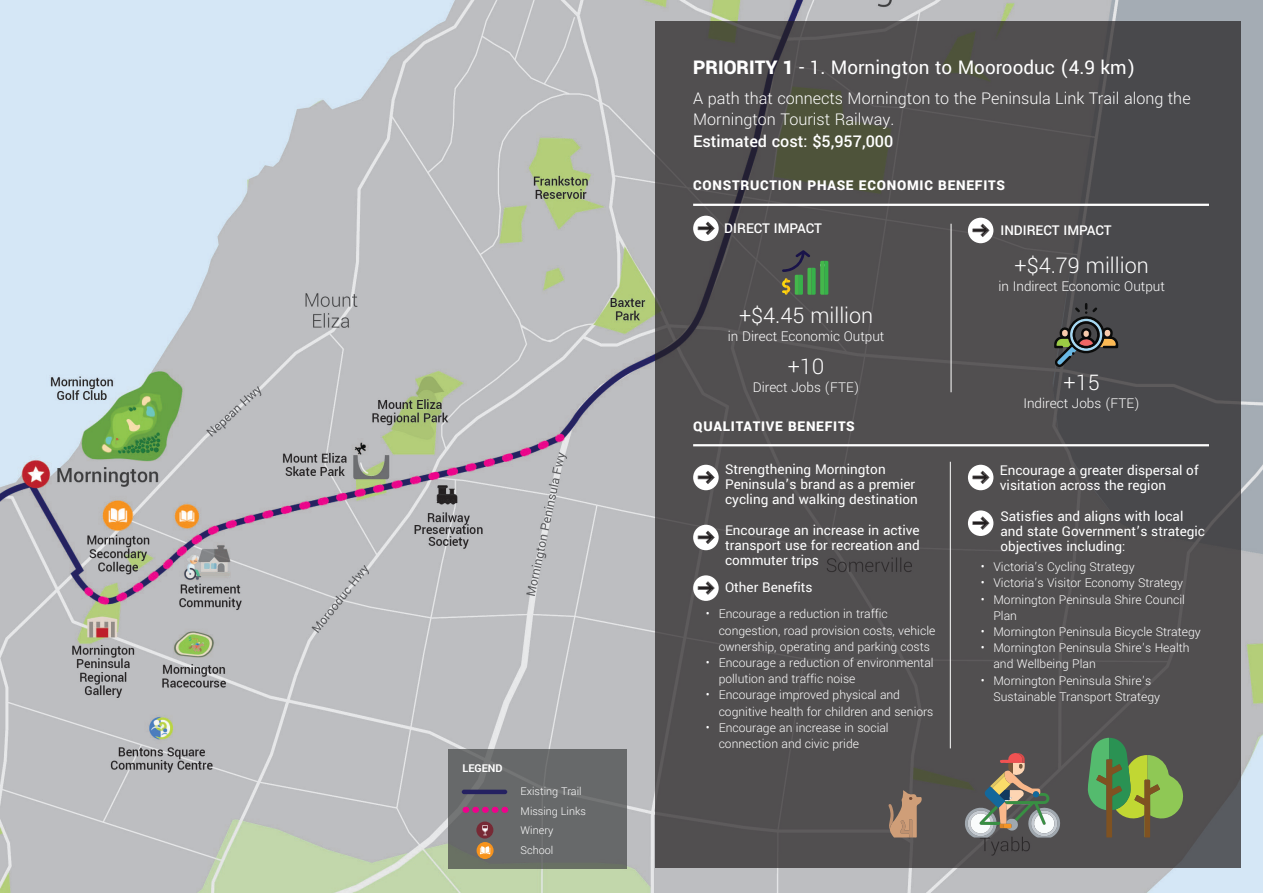
<style>
.page{position:relative;width:1263px;height:893px;background:#fff}
.page>*{position:absolute;margin:0;border:0;box-sizing:border-box;transform-origin:0 0}
.t1{font:300 24px "Yantramanav";color:#fff}
.t2{font:21px "Yantramanav";color:#fff}
.t3{font:300 18px/21.6px "Yantramanav";color:#fff}
.t4{font:500 18px "Yantramanav";color:#fff}
.t5{font:15px/15px "Yantramanav";color:#fff}
.t6{font:300 15px "Yantramanav";color:#fff}
.t7{font:900 15px "Yantramanav";letter-spacing:.05em;color:#fff}
.t8{font:500 15px "Yantramanav";color:#fff}
.t9{font:300 13.5px/16.2px "Yantramanav";color:#fff}
.t10{font:300 12px/19.5px "Yantramanav";color:#fff}
.t11{font:700 12px "Yantramanav";color:#fff}
.s1{font-weight:900}
</style>
<div class="page">
<img style="left:0;top:0;width:1263px;height:893px">
<div style="left:655px;top:22px;width:585px;height:846px;background:#514f50"></div>
<div style="left:449px;top:749px;width:178px;height:119px;background:#67696a"></div>
<hr style="left:462px;top:790px;width:45px;height:4px;background:#252161;border-radius:2px">
<svg style="left:462px;top:807px;width:46px;height:6px"></svg>
<div style="left:476px;top:821px;width:17px;height:17px;background:#772a35;border-radius:50%"></div>
<svg style="left:482px;top:825px;width:6px;height:10px"></svg>
<svg style="left:477px;top:842px;width:17px;height:17px"></svg>
<svg style="left:480px;top:846px;width:10px;height:8px"></svg>
<hr style="left:693px;top:444px;width:516px;height:2px;background:#fff">
<hr style="left:693px;top:204px;width:516px;height:2px;background:#fff">
<div style="left:693px;top:465px;width:26px;height:25px;background:#fff;border-radius:50%"></div>
<svg style="left:698px;top:471px;width:17px;height:13px"></svg>
<div style="left:693px;top:216px;width:26px;height:25px;background:#fff;border-radius:50%"></div>
<svg style="left:698px;top:222px;width:17px;height:13px"></svg>
<hr style="left:951px;top:224px;width:1px;height:168px;background:#fff">
<hr style="left:950px;top:462px;width:1px;height:286px;background:#fff">
<div style="left:968px;top:218px;width:25px;height:25px;background:#fff;border-radius:50%"></div>
<svg style="left:972px;top:224px;width:17px;height:13px"></svg>
<div style="left:968px;top:465px;width:25px;height:25px;background:#fff;border-radius:50%"></div>
<svg style="left:972px;top:471px;width:17px;height:13px"></svg>
<div style="left:693px;top:525px;width:26px;height:25px;background:#fff;border-radius:50%"></div>
<svg style="left:698px;top:531px;width:17px;height:13px"></svg>
<div style="left:968px;top:510px;width:25px;height:26px;background:#fff;border-radius:50%"></div>
<svg style="left:972px;top:516px;width:17px;height:14px"></svg>
<div style="left:693px;top:575px;width:26px;height:26px;background:#fff;border-radius:50%"></div>
<svg style="left:698px;top:581px;width:17px;height:14px"></svg>
<svg style="left:782px;top:250px;width:46px;height:45px"></svg>
<svg style="left:963px;top:753px;width:99px;height:84px"></svg>
<svg style="left:1087px;top:738px;width:96px;height:100px"></svg>
<svg style="left:888px;top:790px;width:34px;height:48px"></svg>
<svg style="left:1054px;top:303px;width:64px;height:65px"></svg>
<p class="t11" style="left:462px;top:761px;width:42px">LEGEND</p>
<p class="t10" style="left:521px;top:782px;width:67px">Existing Trail<br>Missing Links<br>Winery<br>School</p>
<p class="t2" style="left:693px;top:54px;width:443px"><span class="s1">PRIORITY 1</span> - 1. Mornington to Moorooduc (4.9 km)</p>
<p class="t3" style="left:693px;top:87px;width:499px">A path that connects Mornington to the Peninsula Link Trail along the<br>Mornington Tourist Railway.</p>
<p class="t4" style="left:693px;top:130px;width:202px">Estimated cost: $5,957,000</p>
<p class="t7" style="left:693px;top:176px;width:313px">CONSTRUCTION PHASE ECONOMIC BENEFITS</p>
<p class="t8" style="left:724px;top:219px;width:99px">DIRECT IMPACT</p>
<p class="t8" style="left:1000px;top:221px;width:113px">INDIRECT IMPACT</p>
<p class="t1" style="left:739px;top:301px;width:136px">+$4.45 million</p>
<p class="t6" style="left:728px;top:328px;width:158px">in Direct Economic Output</p>
<p class="t1" style="left:788px;top:352px;width:38px">+10</p>
<p class="t6" style="left:753px;top:379px;width:108px">Direct Jobs (FTE)</p>
<p class="t7" style="left:693px;top:417px;width:163px">QUALITATIVE BENEFITS</p>
<p class="t5" style="left:725px;top:462px;width:194px">Strengthening Mornington<br>Peninsula’s brand as a premier cycling and walking destination</p>
<p class="t5" style="left:725px;top:523px;width:196px;text-align:justify">Encourage an increase in active transport use for recreation and commuter trips</p>
<p class="t5" style="left:725px;top:580px;width:89px">Other Benefits</p>
<p class="t9" style="left:719px;top:606px;width:218px;text-indent:-13px">• Encourage a reduction in traffic congestion, road provision costs, vehicle ownership, operating and parking costs</p>
<p class="t9" style="left:719px;top:655px;width:216px;text-indent:-13px">• Encourage a reduction of environmental pollution and traffic noise</p>
<p class="t9" style="left:719px;top:687px;width:216px;text-indent:-13px">• Encourage improved physical and cognitive health for children and seniors</p>
<p class="t9" style="left:719px;top:719px;width:172px;text-indent:-13px">• Encourage an increase in social connection and civic pride</p>
<p class="t1" style="left:1015px;top:251px;width:136px">+$4.79 million</p>
<p class="t6" style="left:998px;top:277px;width:168px">in Indirect Economic Output</p>
<p class="t1" style="left:1063px;top:368px;width:38px">+15</p>
<p class="t6" style="left:1023px;top:394px;width:118px">Indirect Jobs (FTE)</p>
<p class="t5" style="left:1000px;top:463px;width:200px">Encourage a greater dispersal of visitation across the region</p>
<p class="t5" style="left:1000px;top:509px;width:206px">Satisfies and aligns with local and state Government’s strategic objectives including:</p>
<p class="t9" style="left:981px;top:559px;width:155px">• Victoria’s Cycling Strategy</p>
<p class="t9" style="left:981px;top:575px;width:204px">• Victoria’s Visitor Economy Strategy</p>
<p class="t9" style="left:993px;top:591px;width:193px;text-indent:-13px">• Mornington Peninsula Shire Council<br>Plan</p>
<p class="t9" style="left:981px;top:624px;width:222px">• Mornington Peninsula Bicycle Strategy</p>
<p class="t9" style="left:993px;top:640px;width:198px;text-indent:-13px">• Mornington Peninsula Shire’s Health and Wellbeing Plan</p>
<p class="t9" style="left:993px;top:672px;width:168px;text-indent:-13px">• Mornington Peninsula Shire’s<br>Sustainable Transport Strategy</p>
</div>
